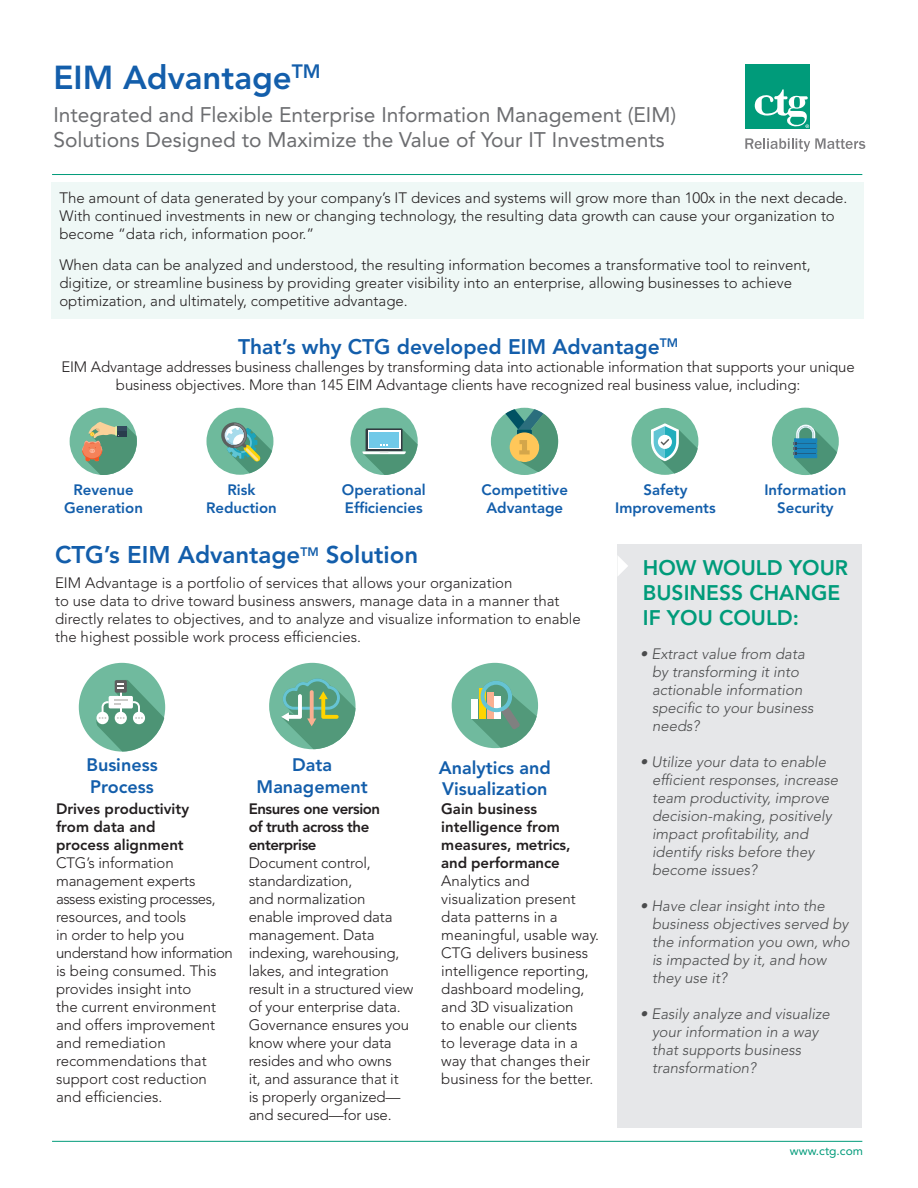
<style>
.page{position:relative;width:918px;height:1188px;background:#fff}
.page>*{position:absolute;margin:0;border:0;box-sizing:border-box;transform-origin:0 0}
.t1{font:800 33px "Avenir LT Std";color:#135eab}
.Header_1{font:800 24px "Avenir LT Std";color:#135eab}
.Subtitle{font:21px/25.5px "Avenir LT Std";color:#6c6d70}
.Sidebar_title{font:800 21px/25.2px "Avenir LT Std";color:#009b7a}
.Header_3{font:800 21px "Avenir LT Std";color:#135eab}
.Sidebar_title-2{font:800 18px/21.6px "Avenir LT Std";color:#135eab}
.Body_Copy{font:300 15px/18px "Avenir LT Std";color:#231f20}
.Siidebar_body_copy{font:italic 300 15px/18px "Avenir LT Std";color:#4b4c4d}
.Header_3-2{font:300 15px/18px "Avenir LT Std";letter-spacing:-.01em;color:#231f20;text-align:center}
.Sidebar_title-3{font:800 15px/18px "Avenir LT Std";color:#135eab;text-align:center}
.t2{font:12px "Avenir LT Std";color:#009b7a}
.s1{font-weight:800}
</style>
<div class="page">
<hr style="left:52px;top:1141px;width:810px;height:1px;background:#009b7a">
<div style="left:746px;top:64px;width:64px;height:65px;background:#009b7a"></div>
<svg style="left:755px;top:89px;width:54px;height:39px"></svg>
<svg style="left:745px;top:138px;width:120px;height:14px"></svg>
<div style="left:51px;top:182px;width:813px;height:137px;background:#eff8f6"></div>
<div style="left:617px;top:545px;width:245px;height:583px;background:#e6e7e9"></div>
<svg style="left:617px;top:556px;width:11px;height:20px"></svg>
<hr style="left:52px;top:174px;width:810px;height:1px;background:#009b7a">
<div style="left:70px;top:408px;width:67px;height:67px;background:#70ba9e;border-radius:50%"></div>
<svg style="left:82px;top:421px;width:55px;height:54px"></svg>
<div style="left:350px;top:408px;width:68px;height:67px;background:#70ba9e;border-radius:50%"></div>
<svg style="left:362px;top:429px;width:56px;height:46px"></svg>
<div style="left:79px;top:663px;width:86px;height:89px;background:#70ba9e;border-radius:50%"></div>
<svg style="left:96px;top:680px;width:68px;height:71px"></svg>
<svg style="left:269px;top:663px;width:87px;height:86px"></svg>
<svg style="left:452px;top:663px;width:86px;height:85px"></svg>
<div style="left:631px;top:408px;width:67px;height:67px;background:#6eba9c;border-radius:50%"></div>
<svg style="left:651px;top:423px;width:47px;height:51px"></svg>
<div style="left:491px;top:408px;width:67px;height:67px;background:#70ba9e;border-radius:50%"></div>
<svg style="left:505px;top:409px;width:53px;height:63px"></svg>
<div style="left:772px;top:408px;width:67px;height:67px;background:#6eba9c;border-radius:50%"></div>
<svg style="left:793px;top:425px;width:44px;height:50px"></svg>
<div style="left:206px;top:408px;width:67px;height:67px;background:#6eba9c;border-radius:50%"></div>
<svg style="left:221px;top:422px;width:51px;height:51px"></svg>
<p class="t1" style="left:53px;top:58px;width:269px">EIM Advantage<sup>TM</sup></p>
<p class="Subtitle" style="left:53px;top:102px;width:624px">Integrated and Flexible Enterprise Information Management (EIM)<br>Solutions Designed to Maximize the Value of Your IT Investments</p>
<p class="Body_Copy" style="left:59px;top:189px;width:790px">The amount of data generated by your company’s IT devices and systems will grow more than 100x in the next decade.<br>With continued investments in new or changing technology, the resulting data growth can cause your organization to become “data rich, information poor.”</p>
<p class="Body_Copy" style="left:59px;top:256px;width:753px">When data can be analyzed and understood, the resulting information becomes a transformative tool to reinvent, digitize, or streamline business by providing greater visibility into an enterprise, allowing businesses to achieve optimization, and ultimately, competitive advantage.</p>
<p class="Header_3" style="left:238px;top:334px;width:441px">That’s why CTG developed EIM Advantage<sup>TM</sup></p>
<p class="Header_3-2" style="left:61px;top:358px;width:795px">EIM Advantage addresses business challenges by transforming data into actionable information that supports your unique business objectives. More than 145 EIM Advantage clients have recognized real business value, including:</p>
<p class="Sidebar_title-3" style="left:64px;top:481px;width:80px">Revenue<br>Generation</p>
<p class="Sidebar_title-3" style="left:482px;top:481px;width:88px">Competitive<br>Advantage</p>
<p class="Sidebar_title-3" style="left:764px;top:481px;width:83px">Information<br>Security</p>
<p class="Sidebar_title-3" style="left:206px;top:481px;width:72px">Risk<br>Reduction</p>
<p class="Sidebar_title-3" style="left:615px;top:481px;width:102px">Safety<br>Improvements</p>
<p class="Sidebar_title-3" style="left:342px;top:481px;width:85px;text-align:left">Operational<br>Efficiencies</p>
<p class="Header_1" style="left:55px;top:541px;width:365px">CTG’s EIM Advantage<sup>TM</sup> Solution</p>
<p class="Body_Copy" style="left:55px;top:574px;width:527px">EIM Advantage is a portfolio of services that allows your organization<br>to use data to drive toward business answers, manage data in a manner that directly relates to objectives, and to analyze and visualize information to enable the highest possible work process efficiencies.</p>
<p class="Sidebar_title-2" style="left:86px;top:754px;width:73px">Business<br>Process</p>
<p class="Sidebar_title-2" style="left:257px;top:754px;width:113px;text-align:center">Data<br>Management</p>
<p class="Sidebar_title-2" style="left:439px;top:757px;width:114px;line-height:21px">Analytics and<br>Visualization</p>
<p class="Body_Copy" style="left:56px;top:800px;width:178px"><span class="s1">Drives productivity<br>from data and<br>process alignment<br></span>CTG’s information management experts assess existing processes, resources, and tools<br>in order to help you understand how information is being consumed. This provides insight into<br>the current environment and offers improvement and remediation recommendations that support cost reduction and efficiencies.</p>
<p class="Body_Copy" style="left:249px;top:800px;width:166px"><span class="s1">Ensures one version<br>of truth across the enterprise<br></span>Document control, standardization,<br>and normalization enable improved data management. Data indexing, warehousing, lakes, and integration result in a structured view of your enterprise data.<br>Governance ensures you know where your data resides and who owns<br>it, and assurance that it<br>is properly organized— and secured—for use.</p>
<p class="Body_Copy" style="left:441px;top:800px;width:159px"><span class="s1">Gain business intelligence from measures, metrics, and performance<br></span>Analytics and visualization present data patterns in a meaningful, usable way.<br>CTG delivers business intelligence reporting, dashboard modeling, and 3D visualization<br>to enable our clients<br>to leverage data in a way that changes their business for the better.</p>
<p class="Sidebar_title" style="left:643px;top:555px;width:207px">HOW WOULD YOUR<br>BUSINESS CHANGE<br>IF YOU COULD:</p>
<p class="Siidebar_body_copy" style="left:652px;top:645px;width:163px;text-indent:-12px">• Extract value from data by transforming it into actionable information specific to your business needs?</p>
<p class="Siidebar_body_copy" style="left:652px;top:753px;width:188px;text-indent:-12px">• Utilize your data to enable efficient responses, increase team productivity, improve decision-making, positively impact profitability, and identify risks before they become issues?</p>
<p class="Siidebar_body_copy" style="left:652px;top:897px;width:199px;text-indent:-12px">• Have clear insight into the business objectives served by the information you own, who is impacted by it, and how they use it?</p>
<p class="Siidebar_body_copy" style="left:652px;top:1005px;width:179px;text-indent:-12px">• Easily analyze and visualize your information in a way that supports business transformation?</p>
<p class="t2" style="left:790px;top:1144px;width:75px">www.ctg.com</p>
</div>
